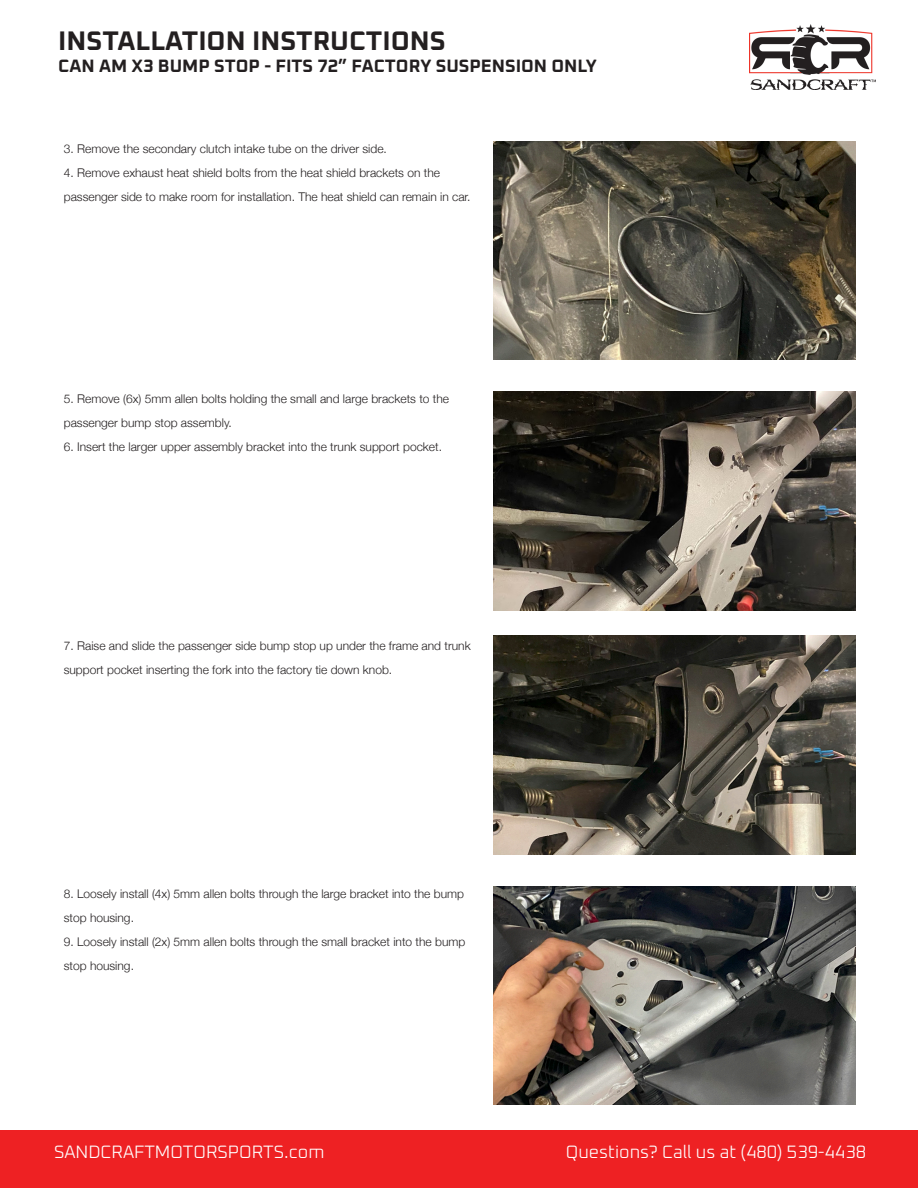
<style>
.page{position:relative;width:918px;height:1188px;background:#fff}
.page>*{position:absolute;margin:0;border:0;box-sizing:border-box;transform-origin:0 0}
.t1{font:700 27px "Oxanium";color:#231f20}
.Copy_-_Main_-_White{font:300 18px "Oxanium";color:#fff}
.t2{font:700 18px "Oxanium";color:#231f20}
.Copy_-_Main_-_White-2{font:300 12px/24px "Helvetica Neue";color:#231f20}
</style>
<div class="page">
<img style="left:750px;top:25px;width:125px;height:65px">
<div style="left:0;top:1131px;width:918px;height:57px;background:#ee2123"></div>
<img style="left:494px;top:141px;width:362px;height:219px">
<img style="left:494px;top:636px;width:362px;height:219px">
<img style="left:494px;top:391px;width:362px;height:219px">
<img style="left:494px;top:886px;width:362px;height:219px">
<p class="t1" style="left:58px;top:23px;width:389px">INSTALLATION INSTRUCTIONS</p>
<p class="t2" style="left:58px;top:54px;width:540px">CAN AM X3 BUMP STOP - FITS 72” FACTORY SUSPENSION ONLY</p>
<p class="Copy_-_Main_-_White-2" style="left:64px;top:135px;width:325px">3. Remove the secondary clutch intake tube on the driver side.</p>
<p class="Copy_-_Main_-_White-2" style="left:64px;top:159px;width:408px">4. Remove exhaust heat shield bolts from the heat shield brackets on the passenger side to make room for installation. The heat shield can remain in car.</p>
<p class="Copy_-_Main_-_White-2" style="left:64px;top:386px;width:387px">5. Remove (6x) 5mm allen bolts holding the small and large brackets to the passenger bump stop assembly.</p>
<p class="Copy_-_Main_-_White-2" style="left:64px;top:434px;width:380px">6. Insert the larger upper assembly bracket into the trunk support pocket.</p>
<p class="Copy_-_Main_-_White-2" style="left:64px;top:633px;width:408px">7. Raise and slide the passenger side bump stop up under the frame and trunk support pocket inserting the fork into the factory tie down knob.</p>
<p class="Copy_-_Main_-_White-2" style="left:64px;top:881px;width:402px">8. Loosely install (4x) 5mm allen bolts through the large bracket into the bump stop housing.</p>
<p class="Copy_-_Main_-_White-2" style="left:64px;top:929px;width:403px">9. Loosely install (2x) 5mm allen bolts through the small bracket into the bump stop housing.</p>
<p class="Copy_-_Main_-_White" style="left:54px;top:1140px;width:272px">SANDCRAFTMOTORSPORTS.com</p>
<p class="Copy_-_Main_-_White" style="left:566px;top:1140px;width:302px">Questions? Call us at (480) 539-4438</p>
</div>
